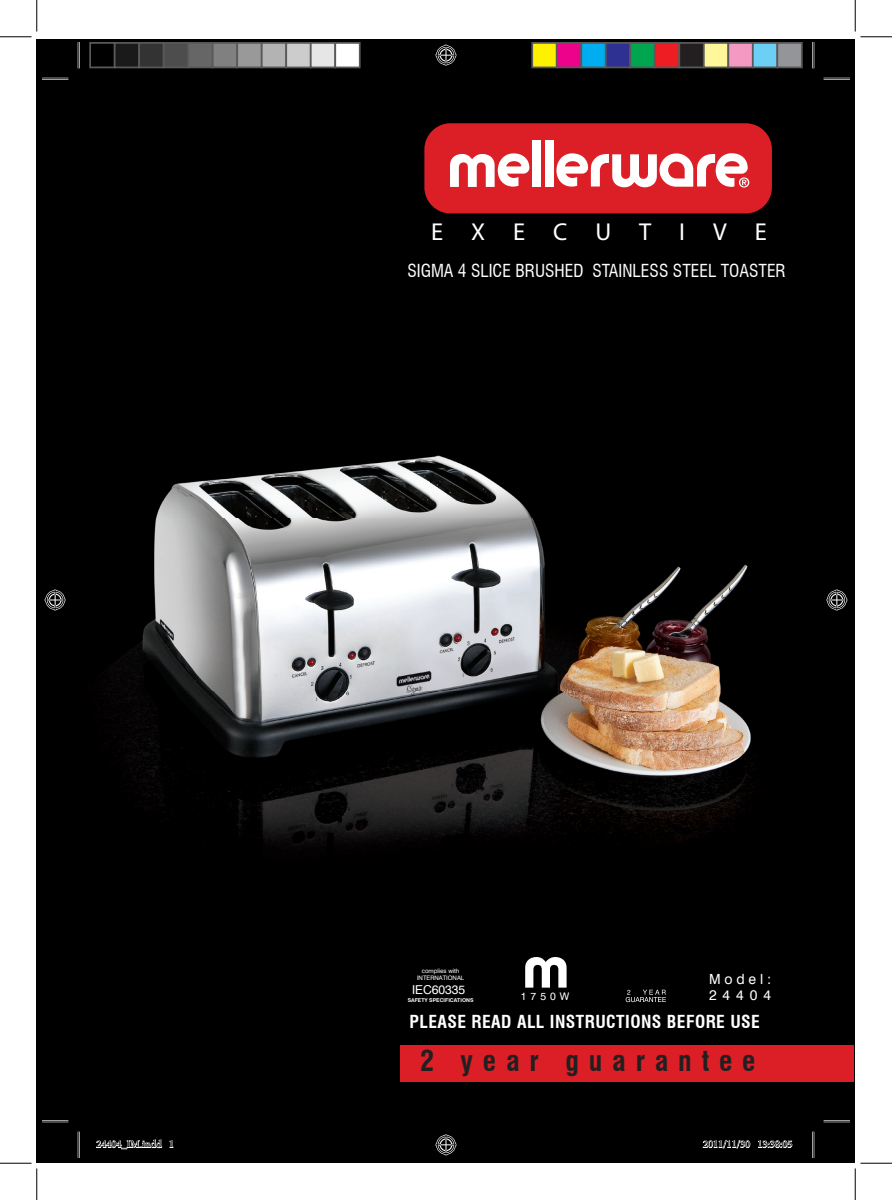
<style>
.page{position:relative;width:892px;height:1200px;background:#fff}
.page>*{position:absolute;margin:0;border:0;box-sizing:border-box;transform-origin:0 0}
.t1{font:700 condensed 28px "Swiss 721 BT";letter-spacing:.35em;color:#231f20}
.t2{font:24.5px "Myriad Pro";letter-spacing:1.14em;color:#fff}
.t3{font:condensed 17.5px "Swiss 721 BT";color:#fff}
.t4{font:700 condensed 17.5px "Swiss 721 BT";letter-spacing:.025em;color:#fff}
.t5{font:14px "Swiss 721 BT";letter-spacing:.35em;color:#fff}
.t6{font:12.25px "Swiss 721 BT";color:#fff}
.t7{font:10.5px "Minion Pro";color:#000}
.t8{font:10.5px "Swiss 721 BT";letter-spacing:.38em;color:#fff}
.t9{font:6.12px/7.4px "Swiss 721 BT";color:#fff;text-align:center}
.t10{font:700 5.25px "Swiss 721 BT";color:#fff}
</style>
<div class="page">
<div style="left:37px;top:39px;width:818px;height:1123px;background:#000"></div>
<div style="left:400px;top:1044px;width:454px;height:37px;background:#dc1f26"></div>
<div style="left:424px;top:123px;width:348px;height:90px;background:#dc1f26;border-radius:26px"></div>
<div style="left:532px;top:140px;width:8px;height:46px;background:#fff"></div>
<div style="left:545px;top:140px;width:8px;height:46px;background:#fff"></div>
<svg style="left:556px;top:153px;width:193px;height:34px"></svg>
<svg style="left:450px;top:153px;width:79px;height:34px"></svg>
<svg style="left:625px;top:989px;width:41px;height:13px"></svg>
<svg style="left:525px;top:957px;width:41px;height:30px"></svg>
<img style="left:104px;top:455px;width:744px;height:391px">
<hr style="left:42px;top:78px;width:26px;height:2px;background:#fff">
<hr style="left:823px;top:78px;width:27px;height:2px;background:#fff">
<hr style="left:42px;top:1119px;width:26px;height:3px;background:#fff">
<hr style="left:823px;top:1119px;width:27px;height:3px;background:#fff">
<hr style="left:78px;top:42px;width:2px;height:26px;background:#fff">
<hr style="left:78px;top:1131px;width:2px;height:26px;background:#fff">
<hr style="left:812px;top:42px;width:2px;height:26px;background:#fff">
<hr style="left:812px;top:1131px;width:2px;height:26px;background:#fff">
<svg style="left:42px;top:78px;width:26px;height:1px"></svg>
<svg style="left:823px;top:78px;width:27px;height:1px"></svg>
<svg style="left:42px;top:1120px;width:26px;height:1px"></svg>
<svg style="left:823px;top:1120px;width:27px;height:1px"></svg>
<svg style="left:78px;top:42px;width:1px;height:26px"></svg>
<svg style="left:78px;top:1131px;width:1px;height:26px"></svg>
<svg style="left:813px;top:42px;width:1px;height:26px"></svg>
<svg style="left:813px;top:1131px;width:1px;height:26px"></svg>
<hr style="left:0;top:36px;width:32px;height:1px;background:#000">
<hr style="left:860px;top:36px;width:32px;height:1px;background:#000">
<hr style="left:0;top:1162px;width:32px;height:1px;background:#000">
<hr style="left:860px;top:1162px;width:32px;height:1px;background:#000">
<hr style="left:36px;top:0;width:1px;height:32px;background:#000">
<hr style="left:36px;top:1168px;width:1px;height:31px;background:#000">
<hr style="left:855px;top:0;width:1px;height:32px;background:#000">
<hr style="left:855px;top:1168px;width:1px;height:31px;background:#000">
<svg style="left:435px;top:45px;width:21px;height:21px"></svg>
<svg style="left:435px;top:1134px;width:21px;height:21px"></svg>
<svg style="left:45px;top:589px;width:21px;height:21px"></svg>
<svg style="left:826px;top:589px;width:21px;height:21px"></svg>
<div style="left:89px;top:42px;width:27px;height:26px;border:2px solid #595959"></div>
<div style="left:115px;top:43px;width:24px;height:24px;background:#1a1a1a"></div>
<div style="left:114px;top:42px;width:26px;height:26px;border:2px solid #595959"></div>
<div style="left:139px;top:43px;width:25px;height:24px;background:#333"></div>
<div style="left:138px;top:42px;width:26px;height:26px;border:2px solid #595959"></div>
<div style="left:164px;top:43px;width:24px;height:24px;background:#4d4d4d"></div>
<div style="left:163px;top:42px;width:26px;height:26px;border:2px solid #595959"></div>
<div style="left:188px;top:43px;width:25px;height:24px;background:#666"></div>
<div style="left:187px;top:42px;width:27px;height:26px;border:2px solid #595959"></div>
<div style="left:213px;top:43px;width:24px;height:24px;background:#808080"></div>
<div style="left:212px;top:42px;width:26px;height:26px;border:2px solid #595959"></div>
<div style="left:237px;top:43px;width:25px;height:24px;background:#999"></div>
<div style="left:236px;top:42px;width:26px;height:26px;border:2px solid #595959"></div>
<div style="left:262px;top:43px;width:24px;height:24px;background:#b3b3b3"></div>
<div style="left:261px;top:42px;width:26px;height:26px;border:2px solid #595959"></div>
<div style="left:286px;top:43px;width:25px;height:24px;background:#ccc"></div>
<div style="left:285px;top:42px;width:27px;height:26px;border:2px solid #595959"></div>
<div style="left:311px;top:43px;width:24px;height:24px;background:#e6e6e6"></div>
<div style="left:310px;top:42px;width:26px;height:26px;border:2px solid #595959"></div>
<div style="left:335px;top:43px;width:25px;height:24px;background:#fff"></div>
<div style="left:334px;top:42px;width:26px;height:26px;border:2px solid #595959"></div>
<div style="left:532px;top:43px;width:25px;height:24px;background:#fff101"></div>
<div style="left:531px;top:42px;width:26px;height:26px;border:2px solid #595959"></div>
<div style="left:557px;top:43px;width:24px;height:24px;background:#ed028c"></div>
<div style="left:556px;top:42px;width:26px;height:26px;border:2px solid #595959"></div>
<div style="left:581px;top:43px;width:25px;height:24px;background:#00aeef"></div>
<div style="left:580px;top:42px;width:26px;height:26px;border:2px solid #595959"></div>
<div style="left:606px;top:43px;width:24px;height:24px;background:#2e3092"></div>
<div style="left:605px;top:42px;width:26px;height:26px;border:2px solid #595959"></div>
<div style="left:630px;top:43px;width:25px;height:24px;background:#00a54f"></div>
<div style="left:629px;top:42px;width:26px;height:26px;border:2px solid #595959"></div>
<div style="left:655px;top:43px;width:24px;height:24px;background:#ee1d23"></div>
<div style="left:654px;top:42px;width:26px;height:26px;border:2px solid #595959"></div>
<div style="left:679px;top:43px;width:25px;height:24px;background:#231f20"></div>
<div style="left:678px;top:42px;width:26px;height:26px;border:2px solid #595959"></div>
<div style="left:704px;top:43px;width:24px;height:24px;background:#fff79a"></div>
<div style="left:703px;top:42px;width:26px;height:26px;border:2px solid #595959"></div>
<div style="left:728px;top:43px;width:25px;height:24px;background:#f499c2"></div>
<div style="left:727px;top:42px;width:26px;height:26px;border:2px solid #595959"></div>
<div style="left:753px;top:43px;width:24px;height:24px;background:#6bcff6"></div>
<div style="left:752px;top:42px;width:26px;height:26px;border:2px solid #595959"></div>
<div style="left:777px;top:43px;width:25px;height:24px;background:#939598"></div>
<div style="left:776px;top:42px;width:26px;height:26px;border:2px solid #595959"></div>
<svg style="left:96px;top:1139px;width:66px;height:24px"></svg>
<svg style="left:169px;top:1140px;width:5px;height:7px"></svg>
<svg style="left:702px;top:1140px;width:48px;height:8px"></svg>
<svg style="left:758px;top:1140px;width:34px;height:8px"></svg>
<h2 class="t2" style="left:431px;top:216px;width:337px">EXECUTIVE</h2>
<p class="t3" style="left:407px;top:260px;width:380px">SIGMA 4 SLICE BRUSHED STAINLESS STEEL TOASTER</p>
<p class="t9" style="left:417px;top:966px;width:49px">complies with<br>INTERNATIONAL</p>
<p class="t6" style="left:412px;top:982px;width:55px">IEC60335</p>
<p class="t10" style="left:408px;top:996px;width:67px">SAFETY SPECIFICATIONS</p>
<p class="t5" style="left:709px;top:970px;width:64px">Model:</p>
<p class="t8" style="left:521px;top:990px;width:50px">1750W</p>
<p class="t5" style="left:709px;top:986px;width:64px">24404</p>
<p class="t4" style="left:409px;top:1010px;width:352px">PLEASE READ ALL INSTRUCTIONS BEFORE USE</p>
<h1 class="t1" style="left:420px;top:1043px;width:337px">2 year guarantee</h1>
<p class="t7" style="left:96px;top:1136px;width:79px">24404_IM.indd 1</p>
<p class="t7" style="left:703px;top:1136px;width:91px">2011/11/30 13:38:05</p>
</div>
